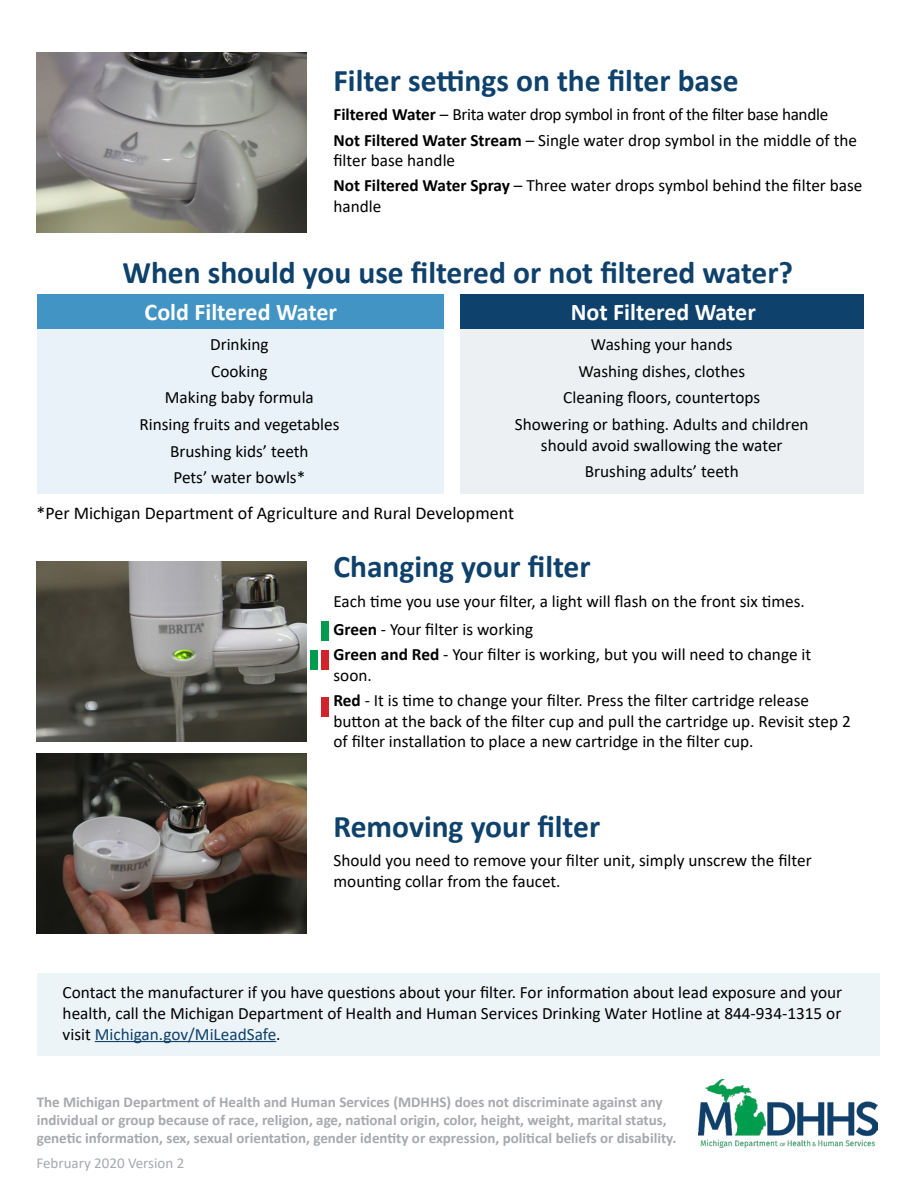
<style>
.page{position:relative;width:918px;height:1188px;background:#fff}
.page>*{position:absolute;margin:0;border:0;box-sizing:border-box;transform-origin:0 0}
.t1{font:700 31.5px "Calibri";color:#0e416b}
.t2{font:700 24px "Calibri";color:#fff}
.Paragraph_Style_2{font:18px "Calibri";color:#000}
.Paragraph_Style_1{font:17.25px/20.7px "Calibri";color:#000}
.Paragraph_Style_1-2{font:17.25px "Calibri";letter-spacing:-.02em;color:#000}
.t3{font:700 15px/18px "Calibri";color:#a7a9ac}
.t4{font:15px "Calibri";color:#a7a9ac}
.s1{font-weight:700}
.s2{color:#0e416b}
</style>
<div class="page">
<img style="left:37px;top:52px;width:270px;height:180px">
<div style="left:321px;top:622px;width:7px;height:19px;background:#009c4d"></div>
<div style="left:310px;top:651px;width:8px;height:19px;background:#009c4d"></div>
<div style="left:321px;top:697px;width:7px;height:20px;background:#d2232a"></div>
<div style="left:37px;top:294px;width:407px;height:35px;background:#4294c5"></div>
<div style="left:37px;top:320px;width:407px;height:174px;background:#e8f2f8"></div>
<div style="left:460px;top:294px;width:404px;height:35px;background:#0e416b"></div>
<div style="left:460px;top:320px;width:404px;height:174px;background:#ecf0f3"></div>
<div style="left:321px;top:651px;width:7px;height:19px;background:#d2232a"></div>
<div style="left:37px;top:973px;width:843px;height:82px;background:#edf4f7"></div>
<hr style="left:95px;top:1041px;width:181px;height:1px;background:#0e416b">
<img style="left:37px;top:561px;width:270px;height:180px">
<img style="left:37px;top:753px;width:270px;height:180px">
<img style="left:698px;top:1080px;width:180px;height:68px">
<h2 class="t1" style="left:334px;top:58px;width:407px">Filter settings on the filter base</h2>
<p class="Paragraph_Style_1-2" style="left:334px;top:103px;width:496px"><span class="s1">Filtered Water</span> – Brita water drop symbol in front of the filter base handle</p>
<p class="Paragraph_Style_1" style="left:334px;top:129px;width:525px"><span class="s1">Not Filtered Water Stream</span> – Single water drop symbol in the middle of the filter base handle</p>
<p class="Paragraph_Style_1" style="left:334px;top:175px;width:530px"><span class="s1">Not Filtered Water Spray</span> – Three water drops symbol behind the filter base handle</p>
<h2 class="t1" style="left:122px;top:250px;width:672px">When should you use filtered or not filtered water?</h2>
<h3 class="t2" style="left:145px;top:295px;width:194px">Cold Filtered Water</h3>
<p class="Paragraph_Style_1" style="left:139px;top:330px;width:202px;line-height:26.7px;text-align:center">Drinking<br>Cooking<br>Making baby formula<br>Rinsing fruits and vegetables<br>Brushing kids’ teeth<br>Pets’ water bowls*</p>
<h3 class="t2" style="left:571px;top:295px;width:187px">Not Filtered Water</h3>
<p class="Paragraph_Style_1" style="left:591px;top:333px;width:143px">Washing your hands</p>
<p class="Paragraph_Style_1" style="left:578px;top:360px;width:168px">Washing dishes, clothes</p>
<p class="Paragraph_Style_1" style="left:563px;top:387px;width:198px">Cleaning floors, countertops</p>
<p class="Paragraph_Style_1" style="left:515px;top:414px;width:295px;text-align:center">Showering or bathing. Adults and children should avoid swallowing the water</p>
<p class="Paragraph_Style_1" style="left:585px;top:461px;width:155px">Brushing adults’ teeth</p>
<p class="Paragraph_Style_2" style="left:37px;top:500px;width:479px">*Per Michigan Department of Agriculture and Rural Development</p>
<h2 class="t1" style="left:334px;top:544px;width:259px">Changing your filter</h2>
<p class="Paragraph_Style_1" style="left:334px;top:586px;width:473px;line-height:28.2px">Each time you use your filter, a light will flash on the front six times.<br><span class="s1">Green</span> - Your filter is working</p>
<p class="Paragraph_Style_1" style="left:334px;top:644px;width:479px"><span class="s1">Green and Red</span> - Your filter is working, but you will need to change it soon.</p>
<p class="Paragraph_Style_1" style="left:334px;top:689px;width:519px"><span class="s1">Red</span> - It is time to change your filter. Press the filter cartridge release button at the back of the filter cup and pull the cartridge up. Revisit step 2 of filter installation to place a new cartridge in the filter cup.</p>
<h2 class="t1" style="left:334px;top:804px;width:268px">Removing your filter</h2>
<p class="Paragraph_Style_1" style="left:334px;top:850px;width:480px">Should you need to remove your filter unit, simply unscrew the filter mounting collar from the faucet.</p>
<p class="Paragraph_Style_1" style="left:63px;top:982px;width:781px;text-align:justify">Contact the manufacturer if you have questions about your filter. For information about lead exposure and your health, call the Michigan Department of Health and Human Services Drinking Water Hotline at 844-934-1315 or visit <span class="s2">Michigan.gov/MiLeadSafe</span>.</p>
<p class="t3" style="left:37px;top:1092px;width:641px">The Michigan Department of Health and Human Services (MDHHS) does not discriminate against any individual or group because of race, religion, age, national origin, color, height, weight, marital status, genetic information, sex, sexual orientation, gender identity or expression, political beliefs or disability.</p>
<p class="t4" style="left:37px;top:1153px;width:149px">February 2020 Version 2</p>
</div>
